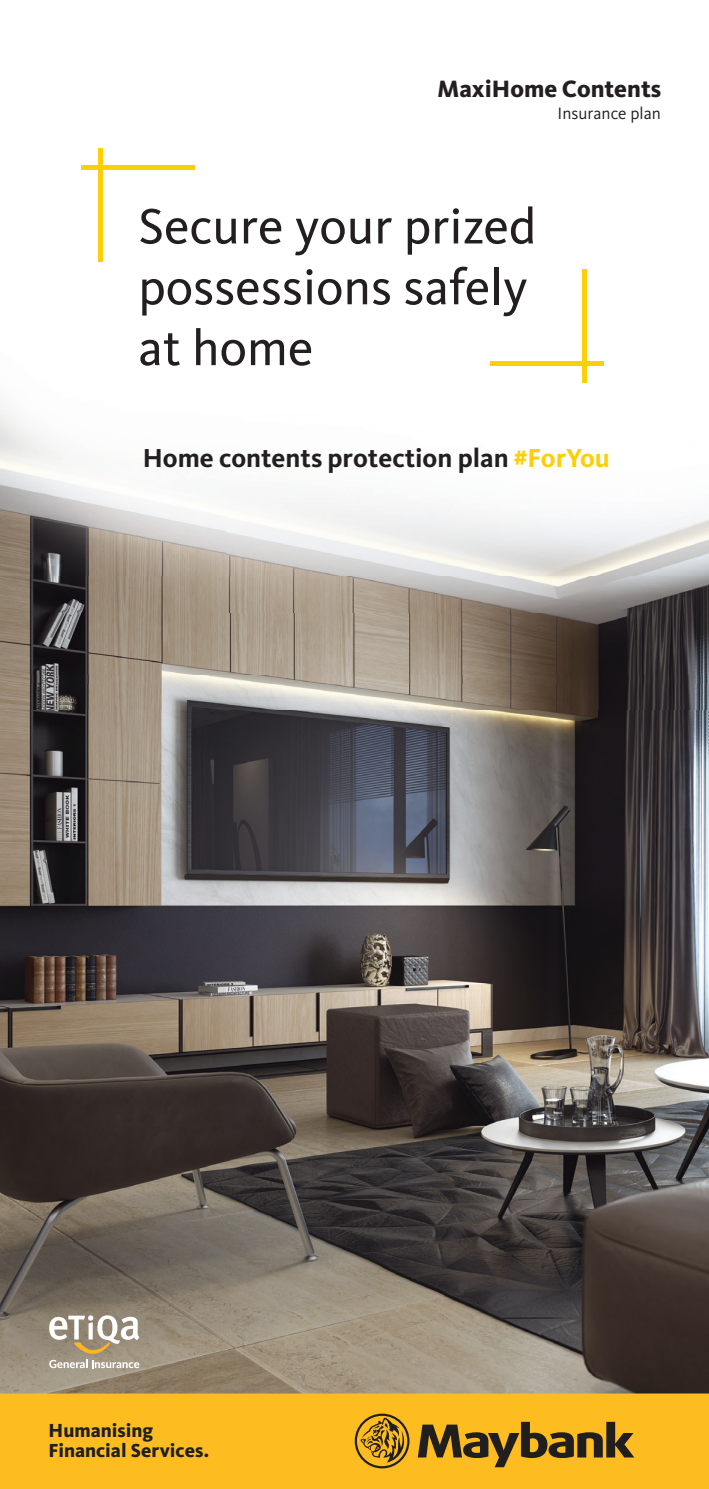
<style>
.page{position:relative;width:709px;height:1489px;background:#fff}
.page>*{position:absolute;margin:0;border:0;box-sizing:border-box;transform-origin:0 0}
.t1{font:51.5px/60.8px "Kievit OT";color:#231f20}
.t2{font:700 27px "Kievit OT";color:#231f20}
.t3{font:800 24.5px "Kievit OT";color:#231f20}
.t4{font:800 19.5px/20.5px "Kievit OT";color:#211e1e}
.t5{font:17.25px "Kievit OT";color:#231f20}
.s1{color:#fece08}
</style>
<div class="page">
<img style="left:0;top:575px;width:709px;height:818px">
<img style="left:0;top:148px;width:226px;height:427px">
<img style="left:226px;top:269px;width:483px;height:343px">
<hr style="left:99px;top:148px;width:4px;height:114px;background:#fece08">
<div style="left:82px;top:165px;width:113px;height:5px;background:#fece08"></div>
<hr style="left:582px;top:269px;width:4px;height:114px;background:#fece08">
<hr style="left:490px;top:362px;width:114px;height:4px;background:#fece08">
<div style="left:0;top:1393px;width:709px;height:95px;background:#fdbd21"></div>
<svg style="left:418px;top:1421px;width:216px;height:45px"></svg>
<svg style="left:355px;top:1413px;width:54px;height:55px"></svg>
<svg style="left:49px;top:1315px;width:90px;height:38px"></svg>
<svg style="left:49px;top:1359px;width:90px;height:8px"></svg>
<p class="t3" style="left:437px;top:74px;width:225px">MaxiHome Contents</p>
<p class="t5" style="left:557px;top:103px;width:105px">Insurance plan</p>
<p class="t1" style="left:138px;top:195px;width:399px">Secure your prized possessions safely at home</p>
<p class="t2" style="left:143px;top:441px;width:468px">Home contents protection plan <span class="s1">#ForYou</span></p>
<p class="t4" style="left:49px;top:1419px;width:162px">Humanising<br>Financial Services.</p>
</div>
